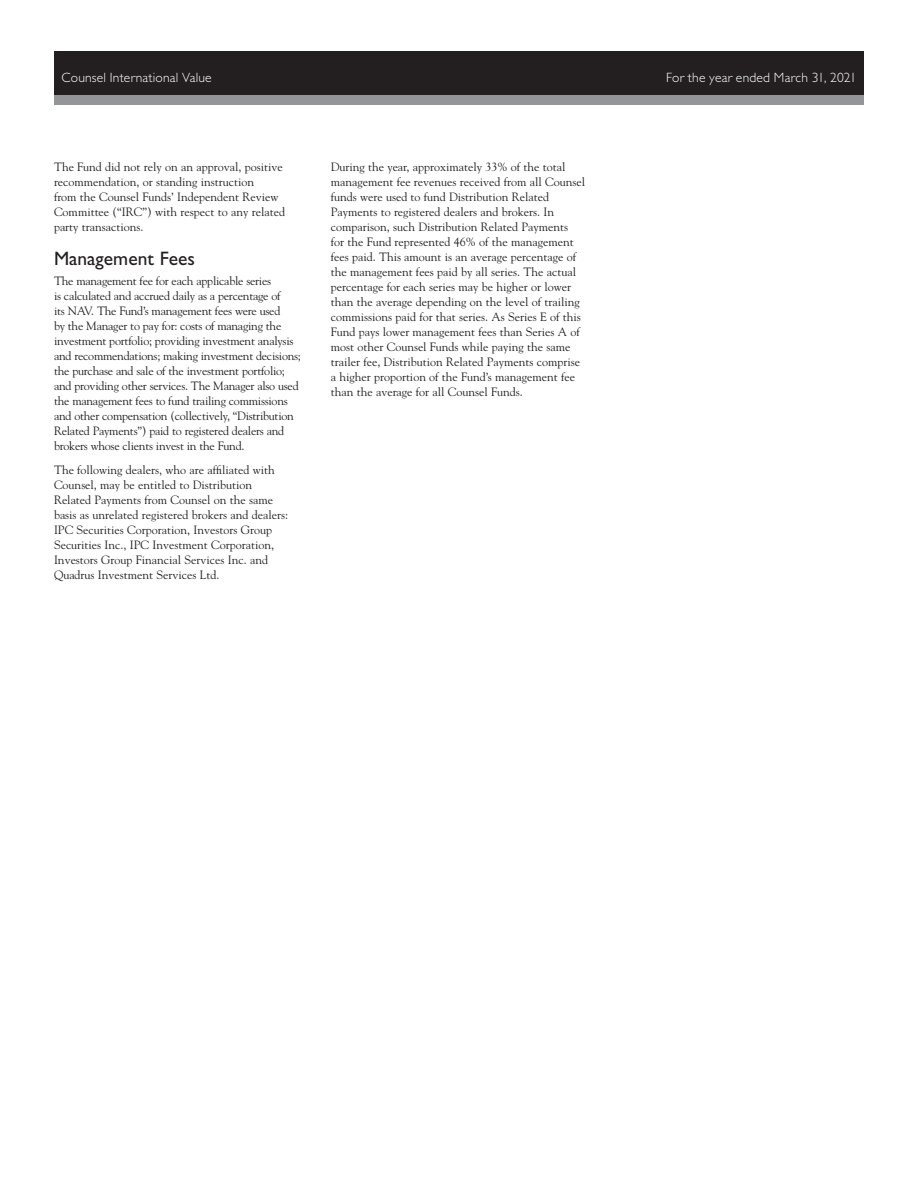
<style>
.page{position:relative;width:918px;height:1188px;background:#fff}
.page>*{position:absolute;margin:0;border:0;box-sizing:border-box;transform-origin:0 0}
.Subhead_Bold{font:19.5px "Gill Sans Std";color:#231f20}
.t1{font:300 13.5px "Gill Sans Std";letter-spacing:.015em;color:#fff}
.Body_Copy{font:12px/15px "Goudy Std";color:#231f20}
.Body_Copy-2{font:12px/15px "Goudy Std";letter-spacing:-.02em;color:#231f20}
</style>
<div class="page">
<div style="left:54px;top:51px;width:810px;height:52px;background:#231f20"></div>
<div style="left:54px;top:95px;width:810px;height:10px;background:#939598"></div>
<p class="t1" style="left:62px;top:70px;width:152px">Counsel International Value</p>
<p class="t1" style="left:666px;top:70px;width:192px">For the year ended March 31, 2021</p>
<p class="Body_Copy" style="left:54px;top:159px;width:233px">The Fund did not rely on an approval, positive recommendation, or standing instruction<br>from the Counsel Funds’ Independent Review Committee (“IRC”) with respect to any related party transactions.</p>
<p class="Subhead_Bold" style="left:54px;top:248px;width:142px">Management Fees</p>
<p class="Body_Copy-2" style="left:54px;top:273px;width:248px">The management fee for each applicable series<br>is calculated and accrued daily as a percentage of<br>its NAV. The Fund’s management fees were used<br>by the Manager to pay for: costs of managing the investment portfolio; providing investment analysis and recommendations; making investment decisions; the purchase and sale of the investment portfolio; and providing other services. The Manager also used the management fees to fund trailing commissions and other compensation (collectively, “Distribution Related Payments”) paid to registered dealers and brokers whose clients invest in the Fund.</p>
<p class="Body_Copy" style="left:54px;top:462px;width:236px">The following dealers, who are affiliated with Counsel, may be entitled to Distribution Related Payments from Counsel on the same basis as unrelated registered brokers and dealers:<br>IPC Securities Corporation, Investors Group Securities Inc., IPC Investment Corporation, Investors Group Financial Services Inc. and Quadrus Investment Services Ltd.</p>
<p class="Body_Copy" style="left:331px;top:159px;width:256px">During the year, approximately 33% of the total management fee revenues received from all Counsel funds were used to fund Distribution Related Payments to registered dealers and brokers. In comparison, such Distribution Related Payments<br>for the Fund represented 46% of the management fees paid. This amount is an average percentage of the management fees paid by all series. The actual percentage for each series may be higher or lower than the average depending on the level of trailing commissions paid for that series. As Series E of this Fund pays lower management fees than Series A of most other Counsel Funds while paying the same trailer fee, Distribution Related Payments comprise a higher proportion of the Fund’s management fee than the average for all Counsel Funds.</p>
</div>
